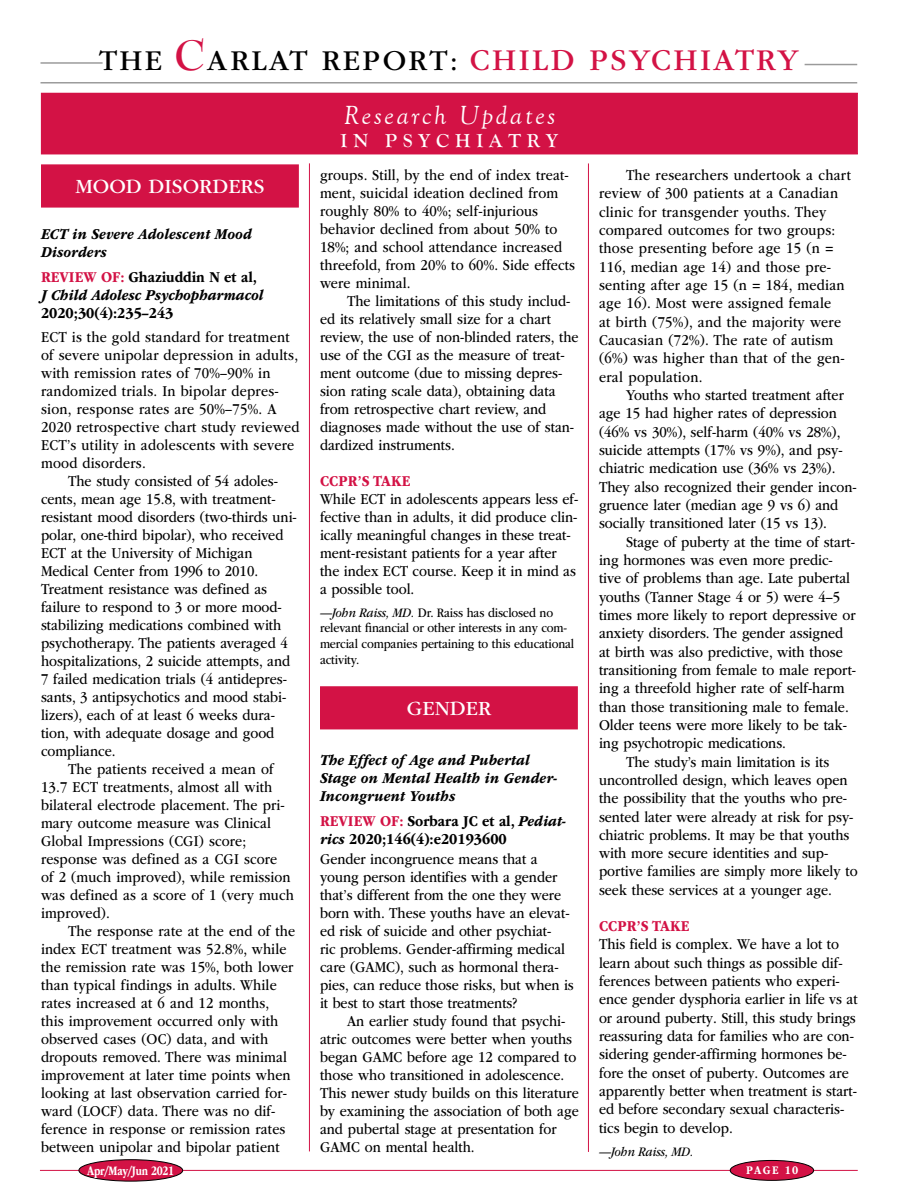
<style>
.page{position:relative;width:918px;height:1188px;background:#fff}
.page>*{position:absolute;margin:0;border:0;box-sizing:border-box;transform-origin:0 0}
.t1{font:30px "ITC Garamond Std";letter-spacing:.075em;color:#000}
.t2{font:italic 27px "Goudy Old Style T";letter-spacing:.1em;color:#fff}
.t3{font:21px "ITC Garamond Std";color:#fff}
.t4{font:700 19.5px "Goudy Old Style T";letter-spacing:.3em;color:#fff}
.t5{font:15.75px/18px "ITC Garamond Std";color:#000;scale:.88 1}
.t6{font:15.75px/18.3px "ITC Garamond Std";letter-spacing:.02em;color:#000;scale:.88 1}
.t7{font:italic 700 15.75px/18px "ITC Garamond Std";letter-spacing:.01em;color:#000;scale:.88 1}
.t8{font:700 15.75px/18px "ITC Garamond Std";color:#000;scale:.88 1}
.t9{font:700 15.75px "ITC Garamond Std";letter-spacing:.01em;color:#d31245;scale:.88 1}
.t10{font:13.5px/15.8px "ITC Garamond Std";letter-spacing:-.01em;color:#000;scale:.88 1}
.t11{font:700 13.5px "ITC Garamond Std";letter-spacing:-.025em;color:#fff;scale:.75 1}
.t12{font:italic 13.5px "ITC Garamond Std";letter-spacing:-.01em;color:#000;scale:.88 1}
.t13{font:700 12.15px "ITC Garamond Std";letter-spacing:.125em;color:#fff;scale:.85 1}
.s1{font-family:"Bernhard Modern Std";font-weight:700;font-size:46.5px;color:#d31245}
.s2{font-size:31.5px;color:#d31245}
.s3{font-style:normal;color:#d31245}
.s4{font-style:normal}
.s5{font-style:italic}
.s6{color:#d31245}
</style>
<div class="page">
<hr style="left:805px;top:64px;width:52px;height:1px;background:#000">
<hr style="left:40px;top:62px;width:63px;height:2px;background:#000">
<hr style="left:40px;top:82px;width:817px;height:2px;background:#000">
<hr style="left:40px;top:1170px;width:818px;height:1px;background:#d31245">
<div style="left:730px;top:1160px;width:84px;height:20px;background:#d31245;border-radius:50%"></div>
<div style="left:730px;top:1160px;width:84px;height:21px;border:1px solid #000;border-radius:50%"></div>
<div style="left:79px;top:1160px;width:104px;height:21px;background:#d31245;border-radius:50%"></div>
<div style="left:79px;top:1159px;width:104px;height:23px;border:1px solid #000;border-radius:50%"></div>
<div style="left:42px;top:165px;width:256px;height:42px;background:#d31245"></div>
<div style="left:41px;top:164px;width:258px;height:44px;border:2px solid #d31245"></div>
<div style="left:321px;top:687px;width:256px;height:42px;background:#d31245"></div>
<div style="left:320px;top:686px;width:258px;height:43px;border:2px solid #d31245"></div>
<div style="left:41px;top:93px;width:816px;height:61px;background:#d31245"></div>
<hr style="left:309px;top:163px;width:1px;height:988px;background:#d31245">
<hr style="left:588px;top:163px;width:1px;height:989px;background:#d31245">
<h1 class="t1" style="left:99px;top:44px;width:701px">THE <span class="s1">C</span>ARLAT REPORT: <span class="s2">CHILD PSYCHIATRY</span></h1>
<h3 class="t3" style="left:75px;top:175px;width:191px">MOOD DISORDERS</h3>
<p class="t7" style="left:41px;top:225px;width:241px">ECT in Severe Adolescent Mood<br>Disorders</p>
<p class="t7" style="left:41px;top:268px;width:254px"><span class="s3">REVIEW OF:</span> <span class="s4">Ghaziuddin N et al,<br></span>J Child Adolesc Psychopharmacol</p>
<p class="t8" style="left:41px;top:304px;width:152px">2020;30(4):235–243</p>
<p class="t6" style="left:41px;top:328px;width:295px">ECT is the gold standard for treatment of severe unipolar depression in adults, with remission rates of 70%–90% in randomized trials. In bipolar depres&shy;sion, response rates are 50%–75%. A 2020 retrospective chart study reviewed ECT’s utility in adolescents with severe mood disorders.</p>
<p class="t5" style="left:41px;top:472px;width:292px;text-indent:27px">The study consisted of 54 adoles&shy;cents, mean age 15.8, with treatment&shy;resistant mood disorders (two-thirds uni&shy;polar, one-third bipolar), who received ECT at the University of Michigan Medical Center from 1996 to 2010.<br>Treatment resistance was defined as failure to respond to 3 or more mood&shy;stabilizing medications combined with psychotherapy. The patients averaged 4 hospitalizations, 2 suicide attempts, and 7 failed medication trials (4 antidepres&shy;sants, 3 antipsychotics and mood stabi&shy;lizers), each of at least 6 weeks dura&shy;tion, with adequate dosage and good compliance.</p>
<p class="t5" style="left:41px;top:760px;width:289px;text-indent:27px">The patients received a mean of<br>13.7 ECT treatments, almost all with bilateral electrode placement. The pri&shy;mary outcome measure was Clinical<br>Global Impressions (CGI) score; response was defined as a CGI score<br>of 2 (much improved), while remission was defined as a score of 1 (very much improved).</p>
<p class="t5" style="left:41px;top:922px;width:290px;text-indent:27px">The response rate at the end of the index ECT treatment was 52.8%, while the remission rate was 15%, both lower than typical findings in adults. While rates increased at 6 and 12 months, this improvement occurred only with observed cases (OC) data, and with dropouts removed. There was minimal improvement at later time points when looking at last observation carried for&shy;ward (LOCF) data. There was no dif&shy;ference in response or remission rates between unipolar and bipolar patient</p>
<h2 class="t2" style="left:344px;top:101px;width:213px">Research Updates</h2>
<p class="t4" style="left:341px;top:130px;width:219px">IN PSYCHIATRY</p>
<p class="t5" style="left:320px;top:166px;width:292px">groups. Still, by the end of index treat&shy;ment, suicidal ideation declined from roughly 80% to 40%; self-injurious behavior declined from about 50% to 18%; and school attendance increased threefold, from 20% to 60%. Side effects were minimal.</p>
<p class="t5" style="left:320px;top:292px;width:295px;text-indent:27px">The limitations of this study includ&shy;ed its relatively small size for a chart review, the use of non-blinded raters, the use of the CGI as the measure of treat&shy;ment outcome (due to missing depres&shy;sion rating scale data), obtaining data from retrospective chart review, and diagnoses made without the use of stan&shy;dardized instruments.</p>
<p class="t9" style="left:320px;top:472px;width:104px">CCPR’S TAKE</p>
<p class="t5" style="left:320px;top:490px;width:295px">While ECT in adolescents appears less ef&shy;fective than in adults, it did produce clin&shy;ically meaningful changes in these treat&shy;ment-resistant patients for a year after the index ECT course. Keep it in mind as a possible tool.</p>
<p class="t10" style="left:320px;top:605px;width:290px"><span class="s5">—John Raiss, MD.</span> Dr. Raiss has disclosed no relevant financial or other interests in any com&shy;mercial companies pertaining to this educational activity.</p>
<h3 class="t3" style="left:407px;top:697px;width:86px">GENDER</h3>
<p class="t7" style="left:320px;top:751px;width:271px">The Effect of Age and Pubertal<br>Stage on Mental Health in Gender-<br>Incongruent Youths</p>
<p class="t8" style="left:320px;top:812px;width:281px"><span class="s6">REVIEW OF:</span> Sorbara JC et al, <span class="s5">Pediat&shy;rics</span> 2020;146(4):e20193600</p>
<p class="t5" style="left:320px;top:850px;width:290px">Gender incongruence means that a young person identifies with a gender that’s different from the one they were born with. These youths have an elevat&shy;ed risk of suicide and other psychiat-<br>ric problems. Gender-affirming medical care (GAMC), such as hormonal thera&shy;pies, can reduce those risks, but when is it best to start those treatments?</p>
<p class="t5" style="left:320px;top:1012px;width:296px;text-indent:27px">An earlier study found that psychi&shy;atric outcomes were better when youths began GAMC before age 12 compared to those who transitioned in adolescence.<br>This newer study builds on this literature by examining the association of both age and pubertal stage at presentation for GAMC on mental health.</p>
<p class="t6" style="left:599px;top:166px;width:288px;text-indent:27px">The researchers undertook a chart review of 300 patients at a Canadian clinic for transgender youths. They compared outcomes for two groups: those presenting before age 15 (n = 116, median age 14) and those pre&shy;senting after age 15 (n = 184, median age 16). Most were assigned female<br>at birth (75%), and the majority were Caucasian (72%). The rate of autism (6%) was higher than that of the gen&shy;eral population.</p>
<p class="t5" style="left:599px;top:386px;width:294px;text-indent:27px">Youths who started treatment after age 15 had higher rates of depression (46% vs 30%), self-harm (40% vs 28%), suicide attempts (17% vs 9%), and psy&shy;chiatric medication use (36% vs 23%).<br>They also recognized their gender incon&shy;gruence later (median age 9 vs 6) and socially transitioned later (15 vs 13).</p>
<p class="t5" style="left:626px;top:533px;width:262px">Stage of puberty at the time of start-</p>
<p class="t5" style="left:599px;top:551px;width:267px">ing hormones was even more predic-</p>
<p class="t5" style="left:599px;top:569px;width:287px">tive of problems than age. Late pubertal</p>
<p class="t5" style="left:599px;top:588px;width:275px">youths (Tanner Stage 4 or 5) were 4–5</p>
<p class="t5" style="left:599px;top:606px;width:293px">times more likely to report depressive or</p>
<p class="t5" style="left:599px;top:624px;width:279px">anxiety disorders. The gender assigned</p>
<p class="t5" style="left:599px;top:643px;width:279px">at birth was also predictive, with those</p>
<p class="t5" style="left:599px;top:661px;width:294px">transitioning from female to male report-</p>
<p class="t5" style="left:599px;top:679px;width:280px">ing a threefold higher rate of self-harm</p>
<p class="t5" style="left:599px;top:698px;width:285px">than those transitioning male to female.</p>
<p class="t5" style="left:599px;top:716px;width:283px">Older teens were more likely to be tak-</p>
<p class="t5" style="left:599px;top:734px;width:214px">ing psychotropic medications.</p>
<p class="t5" style="left:626px;top:753px;width:233px">The study’s main limitation is its</p>
<p class="t5" style="left:599px;top:771px;width:284px">uncontrolled design, which leaves open</p>
<p class="t5" style="left:599px;top:789px;width:283px">the possibility that the youths who pre-</p>
<p class="t5" style="left:599px;top:808px;width:291px">sented later were already at risk for psy-</p>
<p class="t5" style="left:599px;top:826px;width:286px">chiatric problems. It may be that youths</p>
<p class="t5" style="left:599px;top:844px;width:262px">with more secure identities and sup-</p>
<p class="t5" style="left:599px;top:863px;width:296px">portive families are simply more likely to</p>
<p class="t5" style="left:599px;top:881px;width:266px">seek these services at a younger age.</p>
<p class="t9" style="left:599px;top:917px;width:104px">CCPR’S TAKE</p>
<p class="t5" style="left:599px;top:936px;width:295px">This field is complex. We have a lot to learn about such things as possible dif&shy;ferences between patients who experi&shy;ence gender dysphoria earlier in life vs at or around puberty. Still, this study brings reassuring data for families who are con&shy;sidering gender-affirming hormones be&shy;fore the onset of puberty. Outcomes are apparently better when treatment is start&shy;ed before secondary sexual characteris&shy;tics begin to develop.</p>
<p class="t12" style="left:599px;top:1144px;width:109px">—John Raiss, MD.</p>
<p class="t11" style="left:87px;top:1163px;width:118px">Apr/May/Jun 2021</p>
<p class="t13" style="left:746px;top:1163px;width:63px">PAGE 10</p>
</div>
